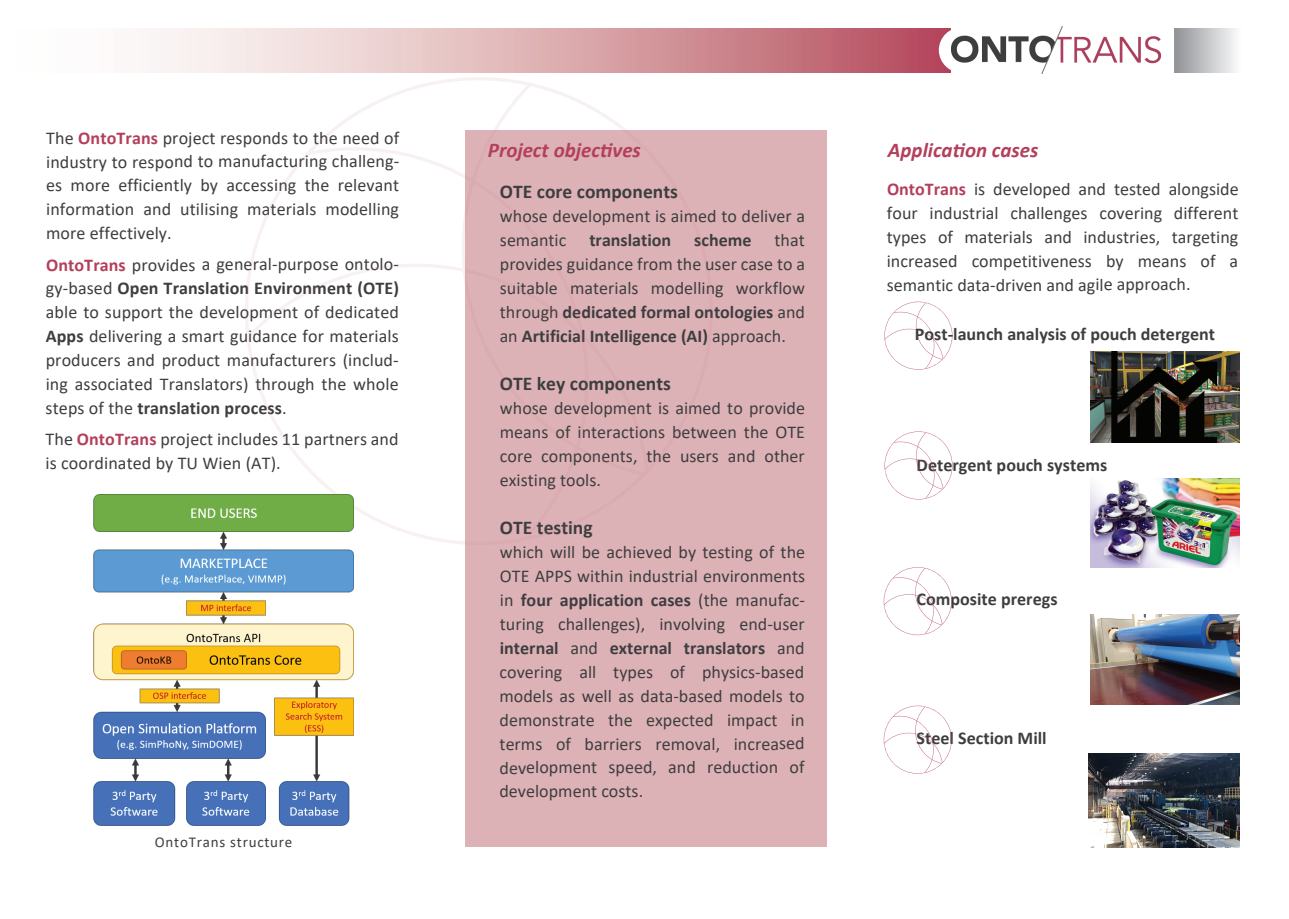
<style>
.page{position:relative;width:1289px;height:919px;background:#fff}
.page>*{position:absolute;margin:0;border:0;box-sizing:border-box;transform-origin:0 0}
.t1{font:italic 700 21px "Calibri";color:#b33f5b}
.t2{font:700 19.5px "Calibri";color:#3e3e3f}
.t3{font:18px/23.9px "Calibri";color:#3e3e3f;text-align:justify}
.t4{font:700 18px "Calibri";color:#3e3e3f}
.t5{font:15px "Calibri";letter-spacing:.05em;color:#3e3e3f}
.s1{font-weight:700;color:#b33f5b}
.s2{font-weight:700}
</style>
<div class="page">
<div style="left:465px;top:130px;width:361px;height:717px;background:#ddb2b7"></div>
<svg style="left:884px;top:301px;width:68px;height:68px"></svg>
<svg style="left:245px;top:77px;width:381px;height:467px"></svg>
<img style="left:1090px;top:351px;width:149px;height:91px">
<img style="left:1090px;top:478px;width:149px;height:90px">
<img style="left:1090px;top:615px;width:149px;height:89px">
<img style="left:1088px;top:753px;width:151px;height:94px">
<svg style="left:884px;top:431px;width:68px;height:68px"></svg>
<svg style="left:883px;top:567px;width:68px;height:68px"></svg>
<svg style="left:883px;top:705px;width:68px;height:68px"></svg>
<svg style="left:1174px;top:28px;width:62px;height:45px;background:#c2c3c5"></svg>
<svg style="left:156px;top:28px;width:795px;height:45px;background:#dba9ae"></svg>
<div style="left:938px;top:27px;width:49px;height:46px;background:#fff;border-radius:50%"></div>
<img style="left:951px;top:26px;width:209px;height:48px">
<img style="left:94px;top:494px;width:259px;height:332px">
<svg style="left:854px;top:28px;width:1px;height:45px"></svg>
<svg style="left:433px;top:28px;width:1px;height:516px"></svg>
<p class="t3" style="left:46px;top:125px;width:355px">The <span class="s1">OntoTrans</span> project responds to the need of industry to respond to manufacturing challeng&shy;es more efficiently by accessing the relevant information and utilising materials modelling more effectively.</p>
<p class="t3" style="left:46px;top:252px;width:355px"><span class="s1">OntoTrans</span> provides a general-purpose ontolo&shy;gy-based <span class="s2">Open Translation Environment (OTE) </span>able to support the development of dedicated <span class="s2">Apps</span> delivering a smart guidance for materials producers and product manufacturers (includ&shy;ing associated Translators) through the whole steps of the <span class="s2">translation process</span>.</p>
<p class="t3" style="left:45px;top:426px;width:355px">The <span class="s1">OntoTrans</span> project includes 11 partners and is coordinated by TU Wien (AT).</p>
<p class="t5" style="left:155px;top:831px;width:139px">OntoTrans structure</p>
<p class="t1" style="left:488px;top:135px;width:154px">Project objectives</p>
<p class="t2" style="left:500px;top:178px;width:179px">OTE core components</p>
<p class="t3" style="left:500px;top:204px;width:307px">whose development is aimed to deliver a semantic</p>
<p class="t3" style="left:499px;top:228px;width:307px;text-indent:275px">that provides guidance from the user case to a suitable materials modelling workflow through <span class="s2">dedicated formal ontologies</span> and an <span class="s2">Artificial Intelligence (AI)</span> approach.</p>
<p class="t2" style="left:500px;top:370px;width:172px">OTE key components</p>
<p class="t3" style="left:500px;top:396px;width:307px">whose development is aimed to provide means of interactions between the OTE core components, the users and other existing tools.</p>
<p class="t2" style="left:500px;top:514px;width:94px">OTE testing</p>
<p class="t3" style="left:499px;top:540px;width:307px">which will be achieved by testing of the OTE APPS within industrial environments in <span class="s2">four application cases</span> (the manufac&shy;turing challenges), involving end-user <span class="s2">internal</span> and <span class="s2">external translators</span> and covering all types of physics-based models as well as data-based models to demonstrate the expected impact in terms of barriers removal, increased development speed, and reduction of development costs.</p>
<p class="t4" style="left:589px;top:227px;width:83px">translation</p>
<p class="t4" style="left:694px;top:227px;width:59px">scheme</p>
<p class="t1" style="left:887px;top:135px;width:152px">Application cases</p>
<p class="t3" style="left:886px;top:176px;width:353px"><span class="s1">OntoTrans</span> is developed and tested alongside four industrial challenges covering different types of materials and industries, targeting increased competitiveness by means of a semantic data-driven and agile approach.</p>
<p class="t4" style="left:914px;top:321px;width:302px">Post-launch analysis of pouch detergent</p>
<p class="t4" style="left:916px;top:452px;width:192px">Detergent pouch systems</p>
<p class="t4" style="left:916px;top:586px;width:142px">Composite preregs</p>
<p class="t4" style="left:916px;top:725px;width:132px">Steel Section Mill</p>
</div>
